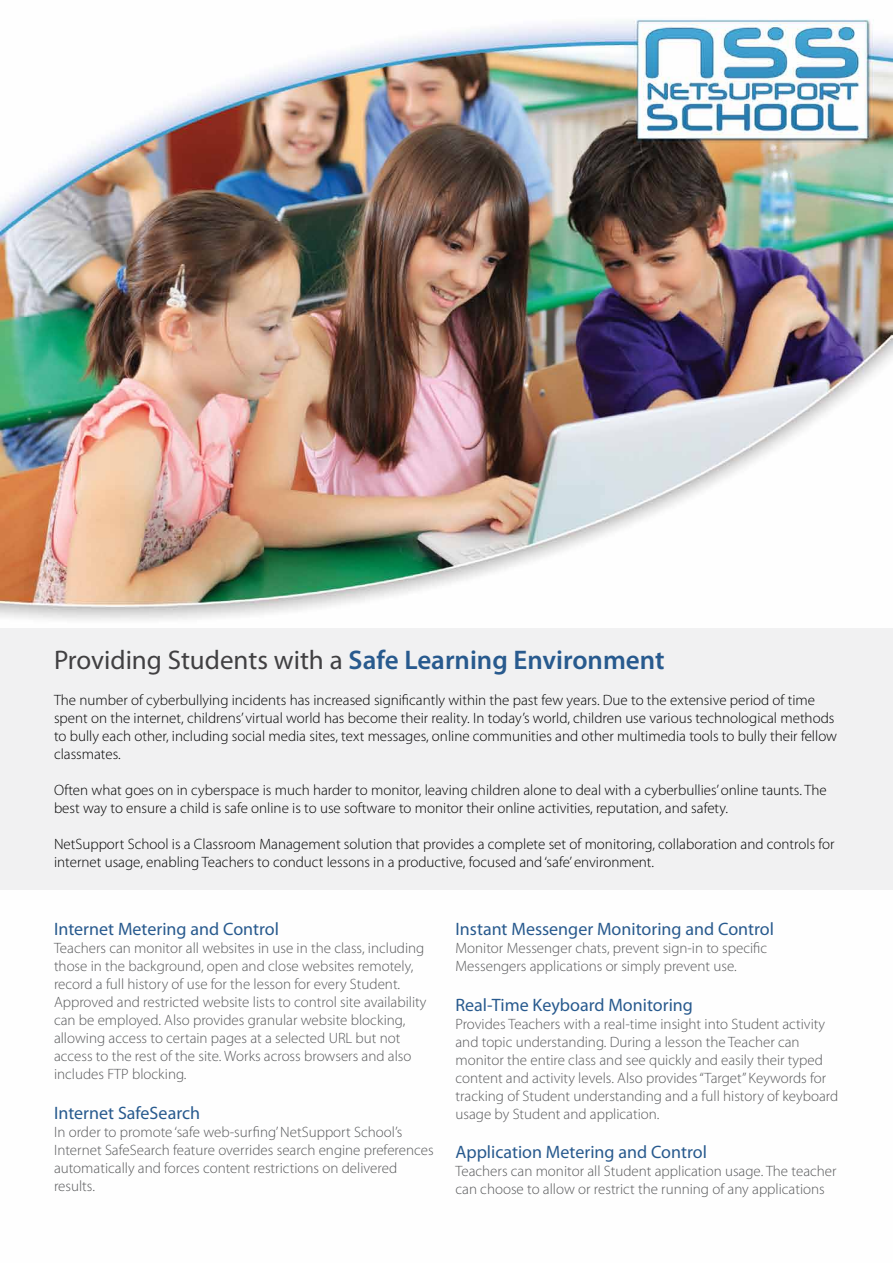
<style>
.page{position:relative;width:893px;height:1263px;background:#fff}
.page>*{position:absolute;margin:0;border:0;box-sizing:border-box;transform-origin:0 0}
.t1{font:600 27px "Myriad Pro";color:#285a8e}
.t2{font:18px "Myriad Pro";color:#285a8e}
.t3{font:300 15px/18px "Myriad Pro";color:#58595b}
.t4{font:300 15px/18px "Myriad Pro";color:#000}
.s1{font-weight:400;color:#414042}
</style>
<div class="page">
<img style="left:0;top:19px;width:893px;height:610px">
<div style="left:0;top:629px;width:893px;height:261px;background:#f1f1f2"></div>
<h1 class="t1" style="left:54px;top:642px;width:612px"><span class="s1">Providing Students with a</span> Safe Learning Environment</h1>
<p class="t4" style="left:54px;top:691px;width:785px">The number of cyberbullying incidents has increased significantly within the past few years. Due to the extensive period of time spent on the internet, childrens’ virtual world has become their reality. In today’s world, children use various technological methods to bully each other, including social media sites, text messages, online communities and other multimedia tools to bully their fellow classmates.</p>
<p class="t4" style="left:54px;top:781px;width:774px">Often what goes on in cyberspace is much harder to monitor, leaving children alone to deal with a cyberbullies’ online taunts. The best way to ensure a child is safe online is to use software to monitor their online activities, reputation, and safety.</p>
<p class="t4" style="left:54px;top:835px;width:782px">NetSupport School is a Classroom Management solution that provides a complete set of monitoring, collaboration and controls for internet usage, enabling Teachers to conduct lessons in a productive, focused and ‘safe’ environment.</p>
<p class="t2" style="left:54px;top:918px;width:226px">Internet Metering and Control</p>
<p class="t3" style="left:54px;top:939px;width:374px">Teachers can monitor all websites in use in the class, including those in the background, open and close websites remotely, record a full history of use for the lesson for every Student.<br>Approved and restricted website lists to control site availability can be employed. Also provides granular website blocking, allowing access to certain pages at a selected URL but not access to the rest of the site. Works across browsers and also includes FTP blocking.</p>
<p class="t2" style="left:54px;top:1102px;width:148px">Internet SafeSearch</p>
<p class="t3" style="left:54px;top:1123px;width:381px">In order to promote ‘safe web-surfing’ NetSupport School’s Internet SafeSearch feature overrides search engine preferences automatically and forces content restrictions on delivered results.</p>
<p class="t2" style="left:455px;top:918px;width:320px">Instant Messenger Monitoring and Control</p>
<p class="t3" style="left:455px;top:939px;width:313px">Monitor Messenger chats, prevent sign-in to specific<br>Messengers applications or simply prevent use.</p>
<p class="t2" style="left:455px;top:994px;width:239px">Real-Time Keyboard Monitoring</p>
<p class="t3" style="left:455px;top:1015px;width:384px">Provides Teachers with a real-time insight into Student activity and topic understanding. During a lesson the Teacher can monitor the entire class and see quickly and easily their typed content and activity levels. Also provides “Target” Keywords for tracking of Student understanding and a full history of keyboard usage by Student and application.</p>
<p class="t2" style="left:455px;top:1141px;width:253px">Application Metering and Control</p>
<p class="t3" style="left:455px;top:1162px;width:383px">Teachers can monitor all Student application usage. The teacher can choose to allow or restrict the running of any applications</p>
</div>
